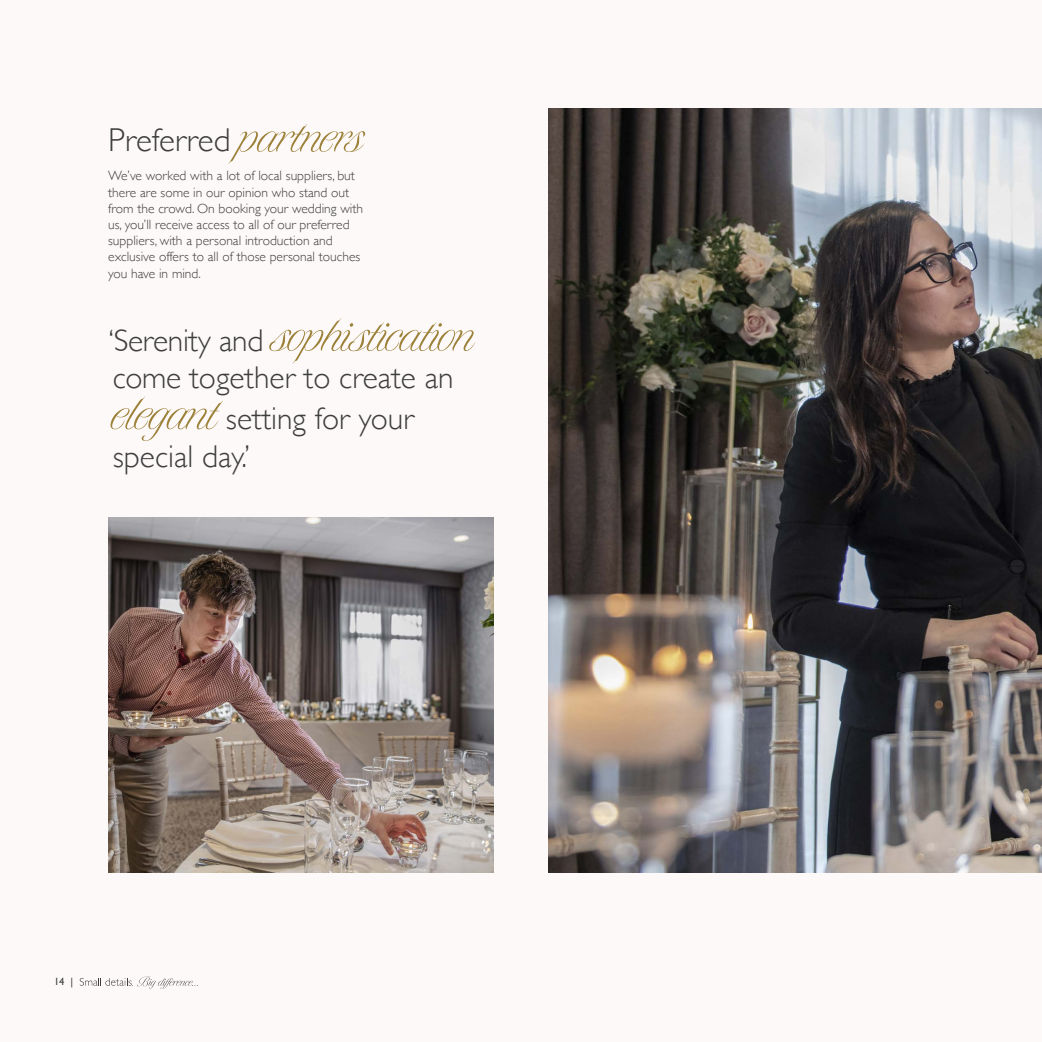
<style>
.page{position:relative;width:1042px;height:1042px;background:#fdf9f9}
.page>*{position:absolute;margin:0;border:0;box-sizing:border-box;transform-origin:0 0}
.t1{font:300 55.5px "Tangier";letter-spacing:-.01em;color:#9c8139}
.t2{font:300 33px "Gill Sans";color:#3e3e3f}
.t3{font:300 31.5px/40.5px "Gill Sans";color:#3e3e3f}
.t4{font:300 13.5px/16.2px "Gill Sans";color:#3e3e3f}
.t5{font:10.5px "Gill Sans";color:#3e3e3f}
.s1{font-family:"Tangier";font-size:54px;color:#9c8139}
.s2{font-family:"Gill Sans";font-size:31.5px;color:#3e3e3f}
.s3{font-family:"Tangier";font-size:55.5px;color:#9c8139}
</style>
<div class="page">
<svg style="left:80px;top:976px;width:118px;height:12px"></svg>
<img style="left:108px;top:518px;width:386px;height:355px">
<img style="left:548px;top:108px;width:494px;height:765px">
<h2 class="t2" style="left:108px;top:115px;width:257px">Preferred <span class="s1">partners</span></h2>
<p class="t4" style="left:108px;top:167px;width:256px">We’ve worked with a lot of local suppliers, but there are some in our opinion who stand out from the crowd. On booking your wedding with us, you’ll receive access to all of our preferred suppliers, with a personal introduction and exclusive offers to all of those personal touches you have in mind.</p>
<h1 class="t1" style="left:108px;top:302px;width:367px"><span class="s2">‘Serenity and</span> sophistication</h1>
<h3 class="t3" style="left:113px;top:356px;width:342px">come together to create an <span class="s3">elegant</span> setting for your</h3>
<h3 class="t3" style="left:113px;top:434px;width:139px">special day.’</h3>
<p class="t5" style="left:54px;top:975px;width:21px">14 |</p>
</div>
